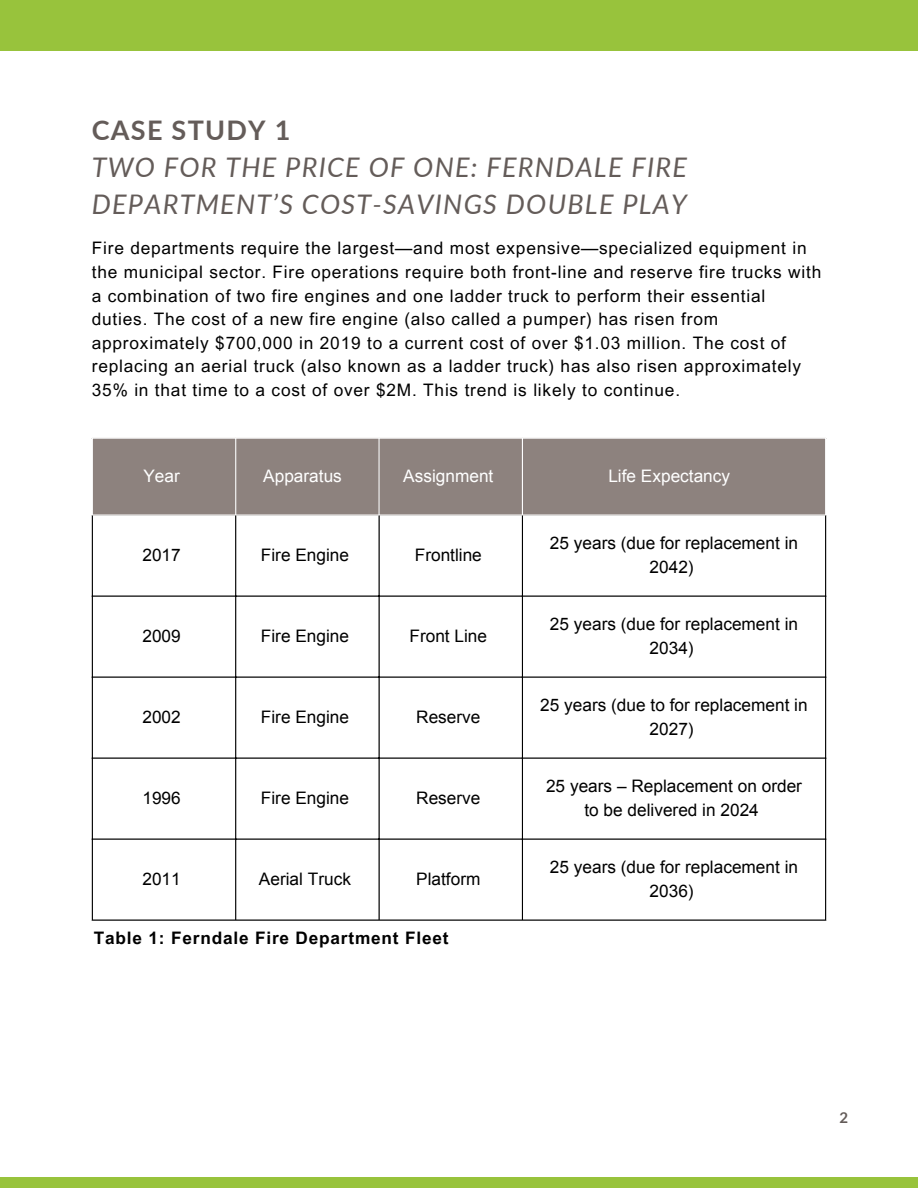
<style>
.page{position:relative;width:918px;height:1188px;background:#fff}
.page>*{position:absolute;margin:0;border:0;box-sizing:border-box;transform-origin:0 0}
.t1{font:italic 27px/37.2px "Lato";letter-spacing:.045em;color:#645c59}
.t2{font:17.25px/23.7px "Arial MT Pro";letter-spacing:.045em;color:#000}
.t3{font:17.25px/23.7px "Arial";color:#000;text-align:center}
.t4{font:17.25px "Arial";color:#fff}
.t5{font:700 17.25px "Arial MT Pro";letter-spacing:.045em;color:#000}
.t6{font:700 15px "Lato";color:#645c59}
.s1{font-weight:700;font-style:normal}
</style>
<div class="page">
<div style="left:0;top:0;width:918px;height:50px;background:#98c33c"></div>
<div style="left:0;top:1177px;width:918px;height:11px;background:#98c33c"></div>
<div style="left:93px;top:439px;width:732px;height:76px;background:#8d827e"></div>
<hr style="left:235px;top:439px;width:1px;height:76px;background:#fff">
<hr style="left:379px;top:439px;width:1px;height:76px;background:#fff">
<hr style="left:522px;top:439px;width:1px;height:76px;background:#fff">
<hr style="left:92px;top:516px;width:1px;height:404px;background:#000">
<hr style="left:235px;top:516px;width:1px;height:404px;background:#000">
<hr style="left:379px;top:516px;width:1px;height:404px;background:#000">
<hr style="left:522px;top:516px;width:1px;height:404px;background:#000">
<hr style="left:825px;top:516px;width:1px;height:404px;background:#000">
<hr style="left:92px;top:596px;width:734px;height:1px;background:#000">
<hr style="left:92px;top:677px;width:734px;height:1px;background:#000">
<hr style="left:92px;top:758px;width:734px;height:1px;background:#000">
<hr style="left:92px;top:839px;width:734px;height:1px;background:#000">
<hr style="left:92px;top:920px;width:734px;height:1px;background:#000">
<p class="t1" style="left:92px;top:111px;width:597px"><span class="s1">CASE STUDY 1<br></span>TWO FOR THE PRICE OF ONE: FERNDALE FIRE<br>DEPARTMENT’S COST-SAVINGS DOUBLE PLAY</p>
<p class="t2" style="left:92px;top:239px;width:731px">Fire departments require the largest—and most expensive—specialized equipment in the municipal sector. Fire operations require both front-line and reserve fire trucks with a combination of two fire engines and one ladder truck to perform their essential duties. The cost of a new fire engine (also called a pumper) has risen from approximately $700,000 in 2019 to a current cost of over $1.03 million. The cost of replacing an aerial truck (also known as a ladder truck) has also risen approximately 35% in that time to a cost of over $2M. This trend is likely to continue.</p>
<h1 class="t4" style="left:143px;top:466px;width:38px">Year</h1>
<p class="t4" style="left:263px;top:466px;width:80px">Apparatus</p>
<p class="t4" style="left:403px;top:466px;width:92px">Assignment</p>
<p class="t4" style="left:608px;top:466px;width:123px">Life Expectancy</p>
<p class="t3" style="left:142px;top:543px;width:40px">2017</p>
<p class="t3" style="left:261px;top:543px;width:90px">Fire Engine</p>
<p class="t3" style="left:415px;top:543px;width:69px">Frontline</p>
<p class="t3" style="left:550px;top:532px;width:250px">25 years (due for replacement in<br>2042)</p>
<p class="t3" style="left:142px;top:624px;width:40px">2009</p>
<p class="t3" style="left:261px;top:624px;width:90px">Fire Engine</p>
<p class="t3" style="left:410px;top:624px;width:79px">Front Line</p>
<p class="t3" style="left:550px;top:613px;width:250px">25 years (due for replacement in<br>2034)</p>
<p class="t3" style="left:142px;top:705px;width:40px">2002</p>
<p class="t3" style="left:261px;top:705px;width:90px">Fire Engine</p>
<p class="t3" style="left:416px;top:705px;width:66px">Reserve</p>
<p class="t3" style="left:540px;top:694px;width:269px">25 years (due to for replacement in<br>2027)</p>
<p class="t3" style="left:142px;top:786px;width:40px">1996</p>
<p class="t3" style="left:261px;top:786px;width:90px">Fire Engine</p>
<p class="t3" style="left:416px;top:786px;width:66px">Reserve</p>
<p class="t3" style="left:546px;top:775px;width:257px">25 years – Replacement on order to be delivered in 2024</p>
<p class="t3" style="left:142px;top:867px;width:40px">2011</p>
<p class="t3" style="left:259px;top:867px;width:93px">Aerial Truck</p>
<p class="t3" style="left:416px;top:867px;width:66px">Platform</p>
<p class="t3" style="left:550px;top:856px;width:250px">25 years (due for replacement in<br>2036)</p>
<h2 class="t5" style="left:94px;top:931px;width:356px">Table 1: Ferndale Fire Department Fleet</h2>
<p class="t6" style="left:840px;top:1109px;width:10px">2</p>
</div>
